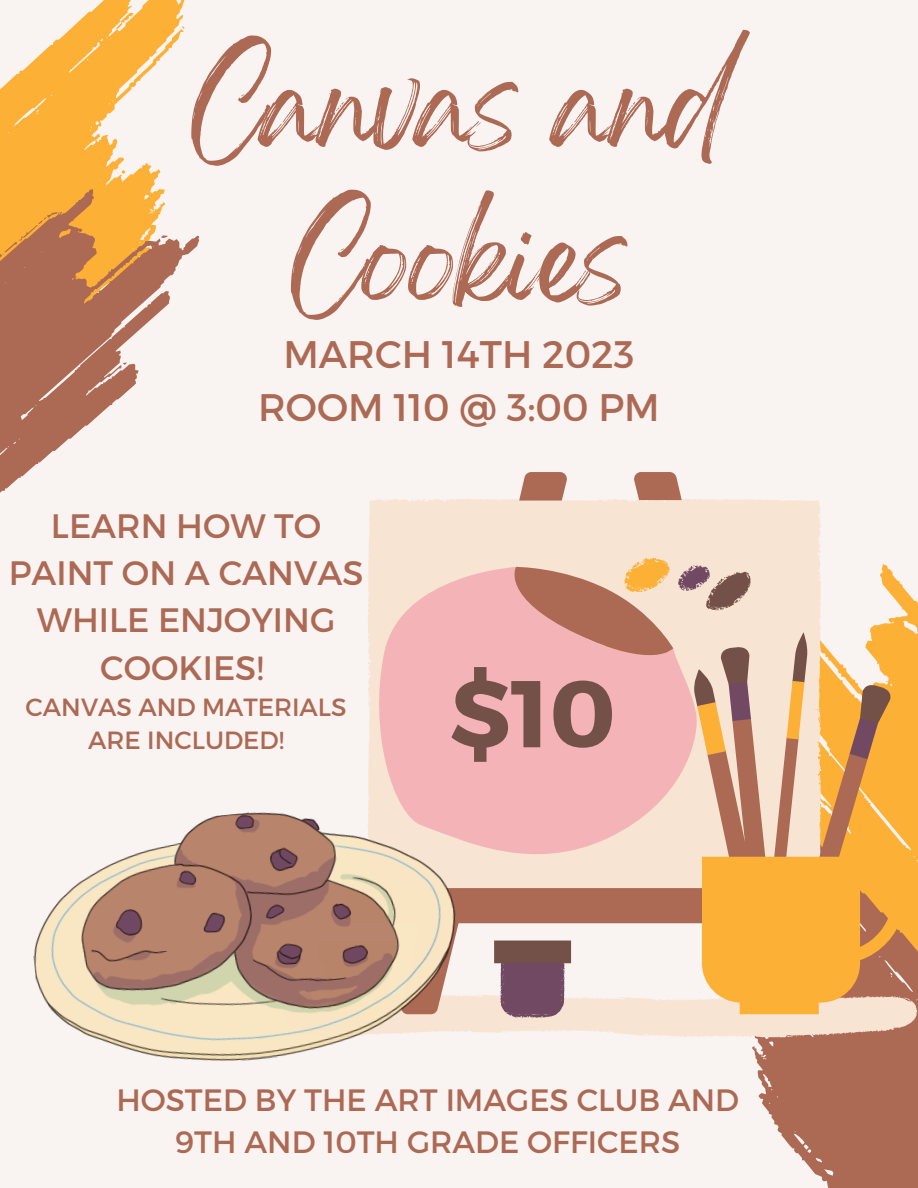
<style>
.page{position:relative;width:918px;height:1188px;background:#f9f3f2}
.page>*{position:absolute;margin:0;border:0;box-sizing:border-box;transform-origin:0 0}
.t1{font:700 94.5px "Montserrat";color:#735148}
.t2{font:90.6px/154.2px "Gellatio";color:#ac6953;text-align:center}
.t3{font:38.4px/52.8px "Montserrat";color:#ac6953;text-align:center}
.t4{font:33.9px/47.2px "Montserrat";color:#ac6953;text-align:center}
.t5{font:30.9px/42.8px "Montserrat";color:#ac6953;text-align:center}
.t6{font:24.9px/33.8px "Montserrat";color:#ac6953;text-align:center}
</style>
<div class="page">
<svg style="left:0;top:0;width:185px;height:150px;fill:#fcb036"></svg>
<svg style="left:116px;top:11px;width:18px;height:19px"></svg>
<svg style="left:0;top:150px;width:199px;height:343px"></svg>
<svg style="left:161px;top:233px;width:7px;height:7px"></svg>
<svg style="left:123px;top:361px;width:4px;height:4px"></svg>
<svg style="left:0;top:209px;width:62px;height:51px;background:#d38b44"></svg>
<svg style="left:799px;top:1154px;width:119px;height:34px;background:#b67b68"></svg>
<svg style="left:752px;top:602px;width:166px;height:552px;background:#b57863"></svg>
<svg style="left:468px;top:593px;width:449px;height:445px;background:#f0cca3"></svg>
<svg style="left:368px;top:472px;width:453px;height:86px;fill:#f8e4d3"></svg>
<svg style="left:368px;top:558px;width:540px;height:460px;background:#efb86e"></svg>
<svg style="left:418px;top:564px;width:460px;height:454px"></svg>
<img style="left:33px;top:812px;width:435px;height:249px">
<svg style="left:368px;top:567px;width:330px;height:307px;background:#f4c1be"></svg>
<svg style="left:499px;top:567px;width:174px;height:104px;background:#d99e8f"></svg>
<h2 class="t2" style="left:191px;top:59px;width:538px">Canvas and<br>Cookies</h2>
<p class="t3" style="left:258px;top:326px;width:403px">MARCH 14TH 2023<br>ROOM 110 @ 3:00 PM</p>
<p class="t4" style="left:9px;top:500px;width:356px">LEARN HOW TO<br>PAINT ON A CANVAS<br>WHILE ENJOYING<br>COOKIES!</p>
<p class="t6" style="left:26px;top:689px;width:323px">CANVAS AND MATERIALS<br>ARE INCLUDED!</p>
<h1 class="t1" style="left:450px;top:652px;width:168px">$10</h1>
<p class="t5" style="left:116px;top:1077px;width:624px">HOSTED BY THE ART IMAGES CLUB AND<br>9TH AND 10TH GRADE OFFICERS</p>
</div>
